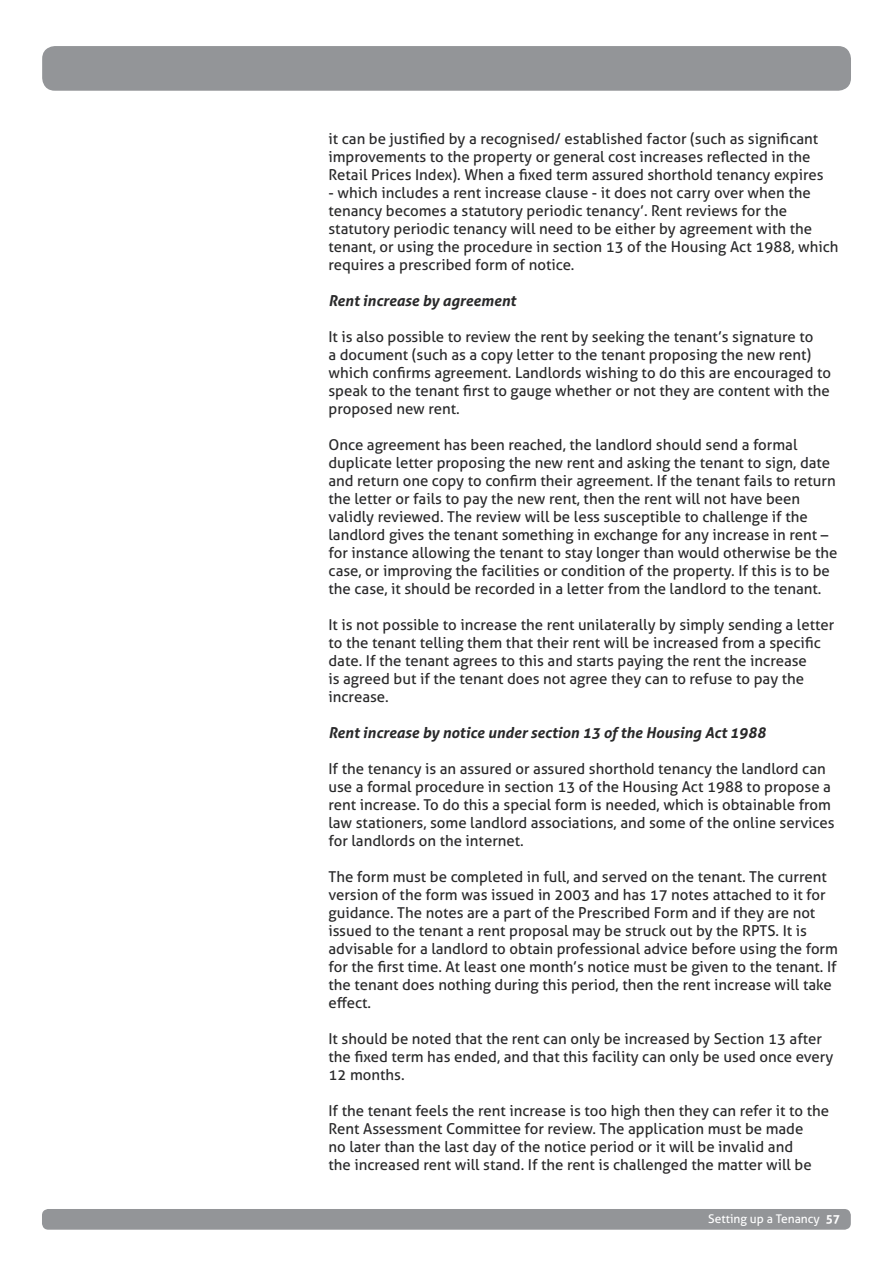
<style>
.page{position:relative;width:893px;height:1263px;background:#fff}
.page>*{position:absolute;margin:0;border:0;box-sizing:border-box;transform-origin:0 0}
.t1{font:15px/18px "Aller";color:#29292a}
.t2{font:italic 700 15px "Aller";color:#29292a}
.t3{font:12px "Aller";color:#fff}
.s1{font-weight:700}
</style>
<div class="page">
<div style="left:42px;top:1209px;width:809px;height:21px;background:#939598;border-radius:6px"></div>
<div style="left:42px;top:46px;width:809px;height:45px;background:#939598;border-radius:13px"></div>
<p class="t1" style="left:328px;top:130px;width:497px">it can be justified by a recognised/ established factor (such as significant improvements to the property or general cost increases reflected in the<br>Retail Prices Index). When a fixed term assured shorthold tenancy expires</p>
<p class="t1" style="left:328px;top:184px;width:512px">- which includes a rent increase clause - it does not carry over when the tenancy becomes a statutory periodic tenancy’. Rent reviews for the statutory periodic tenancy will need to be either by agreement with the tenant, or using the procedure in section 13 of the Housing Act 1988, which requires a prescribed form of notice.</p>
<p class="t2" style="left:328px;top:291px;width:189px">Rent increase by agreement</p>
<p class="t1" style="left:328px;top:328px;width:504px">It is also possible to review the rent by seeking the tenant’s signature to<br>a document (such as a copy letter to the tenant proposing the new rent) which confirms agreement. Landlords wishing to do this are encouraged to speak to the tenant first to gauge whether or not they are content with the proposed new rent.</p>
<p class="t1" style="left:328px;top:436px;width:511px">Once agreement has been reached, the landlord should send a formal duplicate letter proposing the new rent and asking the tenant to sign, date and return one copy to confirm their agreement. If the tenant fails to return the letter or fails to pay the new rent, then the rent will not have been validly reviewed. The review will be less susceptible to challenge if the landlord gives the tenant something in exchange for any increase in rent – for instance allowing the tenant to stay longer than would otherwise be the case, or improving the facilities or condition of the property. If this is to be the case, it should be recorded in a letter from the landlord to the tenant.</p>
<p class="t1" style="left:328px;top:616px;width:507px">It is not possible to increase the rent unilaterally by simply sending a letter to the tenant telling them that their rent will be increased from a specific date. If the tenant agrees to this and starts paying the rent the increase<br>is agreed but if the tenant does not agree they can to refuse to pay the increase.</p>
<p class="t2" style="left:328px;top:723px;width:439px">Rent increase by notice under section 13 of the Housing Act 1988</p>
<p class="t1" style="left:328px;top:760px;width:508px">If the tenancy is an assured or assured shorthold tenancy the landlord can use a formal procedure in section 13 of the Housing Act 1988 to propose a rent increase. To do this a special form is needed, which is obtainable from law stationers, some landlord associations, and some of the online services for landlords on the internet.</p>
<p class="t1" style="left:328px;top:868px;width:511px">The form must be completed in full, and served on the tenant. The current version of the form was issued in 2003 and has 17 notes attached to it for guidance. The notes are a part of the Prescribed Form and if they are not issued to the tenant a rent proposal may be struck out by the RPTS. It is advisable for a landlord to obtain professional advice before using the form for the first time. At least one month’s notice must be given to the tenant. If the tenant does nothing during this period, then the rent increase will take effect.</p>
<p class="t1" style="left:328px;top:1030px;width:506px">It should be noted that the rent can only be increased by Section 13 after the fixed term has ended, and that this facility can only be used once every<br>12 months.</p>
<p class="t1" style="left:328px;top:1102px;width:502px">If the tenant feels the rent increase is too high then they can refer it to the Rent Assessment Committee for review. The application must be made<br>no later than the last day of the notice period or it will be invalid and<br>the increased rent will stand. If the rent is challenged the matter will be</p>
<p class="t3" style="left:708px;top:1211px;width:133px">Setting up a Tenancy <span class="s1">57</span></p>
</div>
